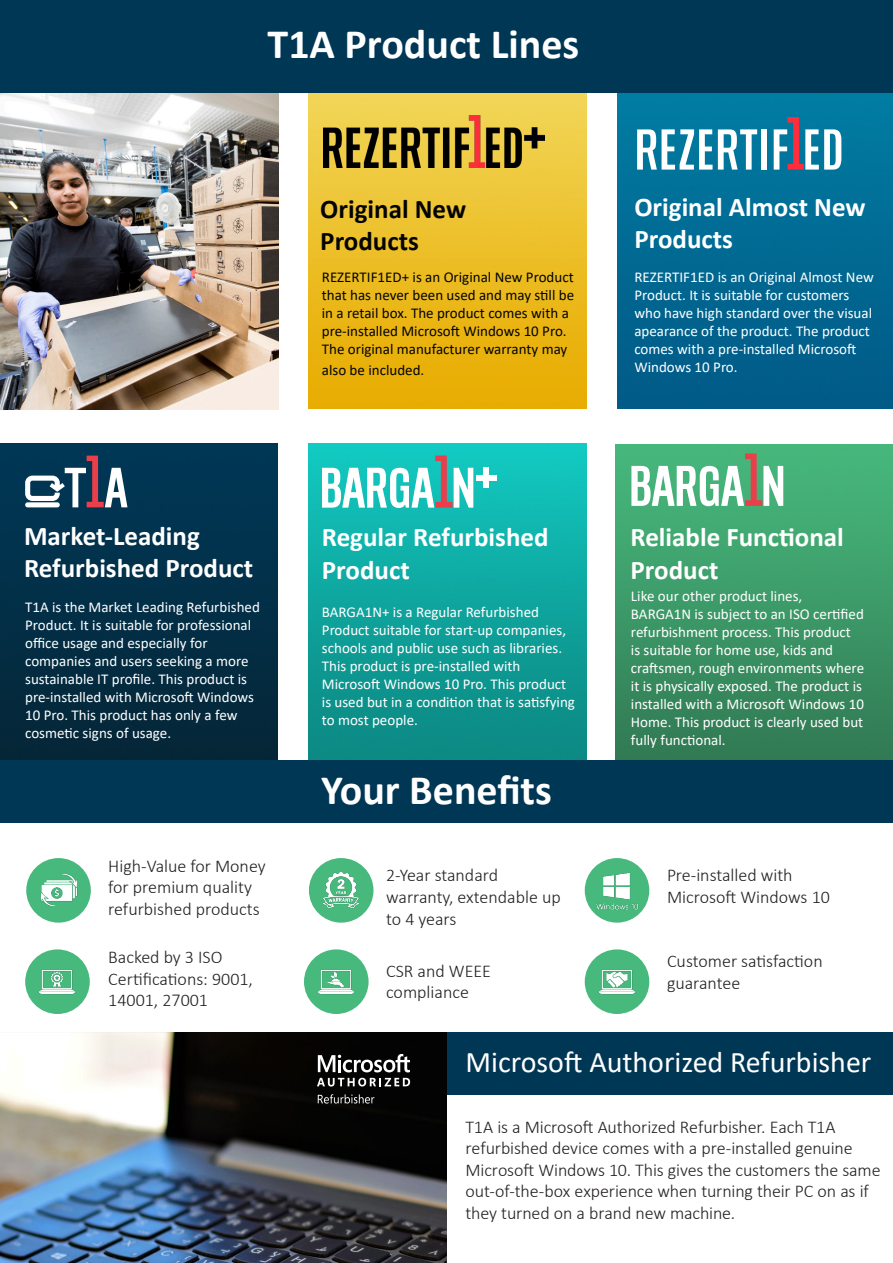
<style>
.page{position:relative;width:893px;height:1263px;background:#fff}
.page>*{position:absolute;margin:0;border:0;box-sizing:border-box;transform-origin:0 0}
.t1{font:700 42px "Calibri";color:#fff}
.t2{font:30px "Calibri";color:#fff}
.t3{font:700 27px/32.4px "Calibri";color:#fff}
.t4{font:700 27px "Calibri";color:#040503}
.t5{font:300 18px/21.6px "Calibri";letter-spacing:-.005em;color:#231f20}
.t6{font:15px/18px "Calibri";color:#fff}
.t7{font:15px/18px "Calibri";color:#040503}
</style>
<div class="page">
<img style="left:615px;top:444px;width:278px;height:316px">
<img style="left:618px;top:93px;width:275px;height:316px">
<img style="left:309px;top:93px;width:277px;height:316px">
<img style="left:0;top:93px;width:279px;height:316px">
<img style="left:309px;top:443px;width:277px;height:317px">
<img style="left:0;top:444px;width:277px;height:316px">
<div style="left:761px;top:129px;width:6px;height:41px;background:#fff"></div>
<svg style="left:774px;top:117px;width:67px;height:53px"></svg>
<svg style="left:637px;top:129px;width:75px;height:41px"></svg>
<svg style="left:718px;top:129px;width:39px;height:41px"></svg>
<img style="left:323px;top:116px;width:222px;height:52px">
<svg style="left:25px;top:456px;width:102px;height:51px"></svg>
<div style="left:25px;top:502px;width:35px;height:5px;background:#fff;border-radius:3px"></div>
<svg style="left:322px;top:455px;width:151px;height:53px"></svg>
<div style="left:483px;top:467px;width:6px;height:21px;background:#fff"></div>
<div style="left:476px;top:475px;width:20px;height:6px;background:#fff"></div>
<svg style="left:631px;top:454px;width:152px;height:52px"></svg>
<div style="left:0;top:760px;width:893px;height:63px;background:#003755"></div>
<div style="left:439px;top:1032px;width:454px;height:63px;background:#003755"></div>
<div style="left:0;top:0;width:893px;height:93px;background:#003755"></div>
<div style="left:26px;top:858px;width:65px;height:65px;background:#47b97d;border-radius:50%"></div>
<div style="left:25px;top:949px;width:65px;height:65px;background:#47b97d;border-radius:50%"></div>
<div style="left:309px;top:858px;width:64px;height:65px;background:#47b97d;border-radius:50%"></div>
<div style="left:304px;top:949px;width:65px;height:65px;background:#47b97d;border-radius:50%"></div>
<div style="left:585px;top:949px;width:64px;height:65px;background:#47b97d;border-radius:50%"></div>
<div style="left:585px;top:858px;width:64px;height:65px;background:#47b97d;border-radius:50%"></div>
<img style="left:40px;top:874px;width:38px;height:32px">
<img style="left:38px;top:970px;width:38px;height:25px">
<img style="left:596px;top:873px;width:43px;height:37px">
<img style="left:322px;top:871px;width:38px;height:38px">
<img style="left:317px;top:970px;width:38px;height:25px">
<img style="left:598px;top:970px;width:38px;height:25px">
<img style="left:0;top:1032px;width:446px;height:231px">
<svg style="left:318px;top:1094px;width:56px;height:9px"></svg>
<svg style="left:318px;top:1054px;width:92px;height:18px"></svg>
<svg style="left:317px;top:1078px;width:93px;height:8px"></svg>
<p class="t1" style="left:268px;top:14px;width:313px">T1A Product Lines</p>
<p class="t4" style="left:320px;top:190px;width:147px">Original New</p>
<p class="t4" style="left:320px;top:222px;width:100px">Products</p>
<p class="t7" style="left:322px;top:267px;width:254px">REZERTIF1ED+ is an Original New Product that has never been used and may still be in a retail box. The product comes with a pre-installed Microsoft Windows 10 Pro.<br>The original manufacturer warranty may</p>
<p class="t7" style="left:322px;top:361px;width:104px">also be included.</p>
<p class="t3" style="left:634px;top:190px;width:233px">Original Almost New<br>Products</p>
<p class="t6" style="left:634px;top:267px;width:241px">REZERTIF1ED is an Original Almost New Product. It is suitable for customers who have high standard over the visual apearance of the product. The product comes with a pre-installed Microsoft Windows 10 Pro.</p>
<p class="t3" style="left:24px;top:519px;width:177px">Market-Leading</p>
<p class="t3" style="left:24px;top:552px;width:231px">Refurbished Product</p>
<p class="t3" style="left:322px;top:521px;width:228px">Regular Refurbished<br>Product</p>
<p class="t3" style="left:631px;top:521px;width:215px">Reliable Functional</p>
<p class="t3" style="left:631px;top:553px;width:89px">Product</p>
<p class="t6" style="left:25px;top:597px;width:236px">T1A is the Market Leading Refurbished Product. It is suitable for professional office usage and especially for companies and users seeking a more sustainable IT profile. This product is pre-installed with Microsoft Windows 10 Pro. This product has only a few cosmetic signs of usage.</p>
<p class="t6" style="left:322px;top:602px;width:255px">BARGA1N+ is a Regular Refurbished Product suitable for start-up companies, schools and public use such as libraries.<br>This product is pre-installed with Microsoft Windows 10 Pro. This product is used but in a condition that is satisfying to most people.</p>
<p class="t5" style="left:108px;top:855px;width:159px">High-Value for Money for premium quality refurbished products</p>
<p class="t5" style="left:108px;top:946px;width:146px">Backed by 3 ISO<br>Certifications: 9001,<br>14001, 27001</p>
<p class="t1" style="left:321px;top:760px;width:232px">Your Benefits</p>
<p class="t5" style="left:386px;top:864px;width:176px">2-Year standard warranty, extendable up to 4 years</p>
<p class="t5" style="left:386px;top:960px;width:106px;line-height:21px">CSR and WEEE compliance</p>
<p class="t6" style="left:631px;top:586px;width:235px">Like our other product lines, BARGA1N is subject to an ISO certified refurbishment process. This product<br>is suitable for home use, kids and craftsmen, rough environments where it is physically exposed. The product is installed with a Microsoft Windows 10<br>Home. This product is clearly used but fully functional.</p>
<p class="t5" style="left:667px;top:864px;width:127px">Pre-installed with</p>
<p class="t5" style="left:667px;top:886px;width:164px">Microsoft Windows 10</p>
<p class="t5" style="left:667px;top:950px;width:157px">Customer satisfaction guarantee</p>
<p class="t2" style="left:466px;top:1041px;width:407px">Microsoft Authorized Refurbisher</p>
<p class="t5" style="left:466px;top:1115px;width:417px">T1A is a Microsoft Authorized Refurbisher. Each T1A refurbished device comes with a pre-installed genuine Microsoft Windows 10. This gives the customers the same out-of-the-box experience when turning their PC on as if they turned on a brand new machine.</p>
</div>
